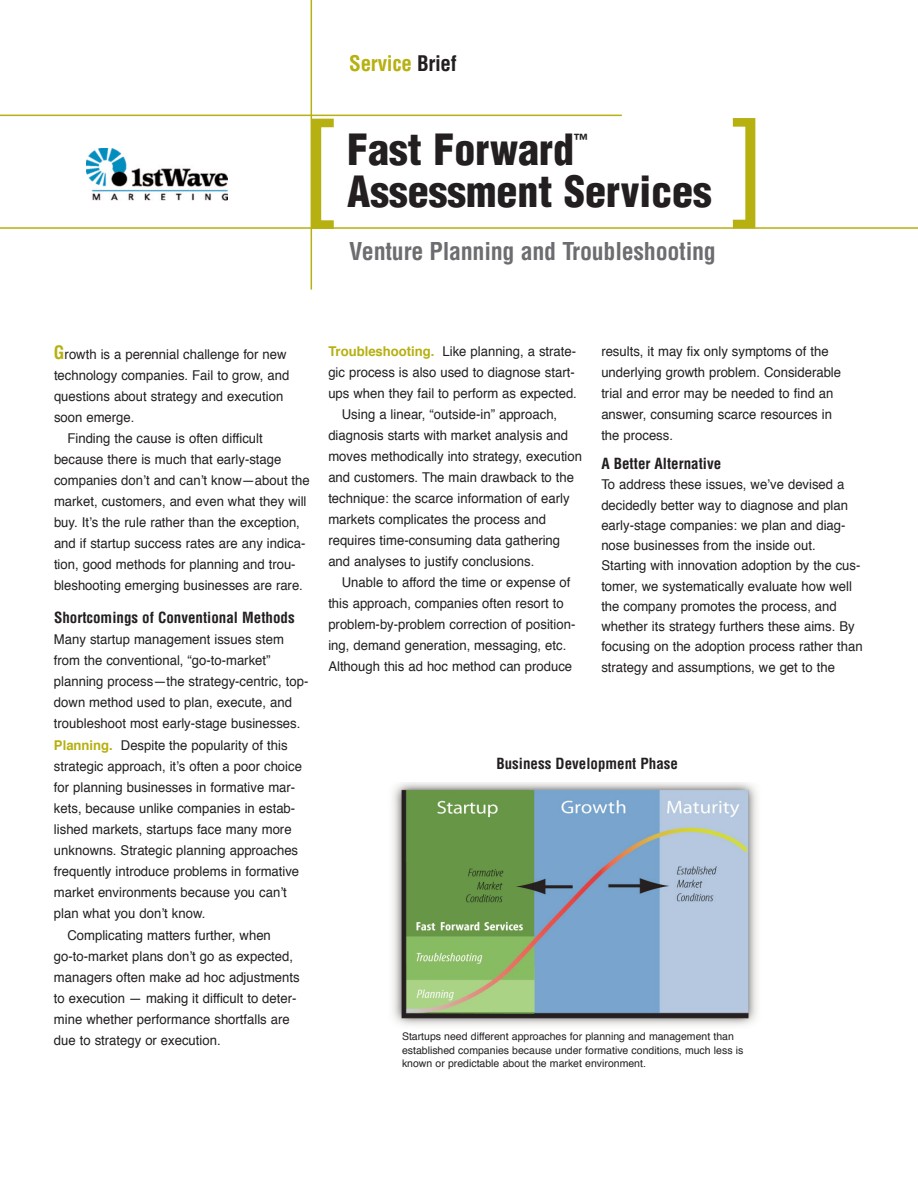
<style>
.page{position:relative;width:918px;height:1188px;background:#fff}
.page>*{position:absolute;margin:0;border:0;box-sizing:border-box;transform-origin:0 0}
.t1{font:120px "Helvetica";color:#b6b010}
.t2{font:900 condensed 42px "Helvetica";color:#231f20}
.t3{font:700 condensed 24px "Helvetica";letter-spacing:-.01em;color:#6c6d70}
.t4{font:700 condensed 21px "Helvetica";letter-spacing:-.015em;color:#b6b010}
.t5{font:700 condensed 15px "Helvetica";color:#231f20}
.t6{font:900 condensed 15px "Helvetica";color:#231f20}
.t7{font:13.5px/20.2px "Helvetica";color:#231f20}
.t8{font:10.5px/13.5px "Helvetica";color:#231f20}
.s1{color:#231f20}
.s2{font-weight:700;font-stretch:condensed;font-size:18px;color:#b6b010}
.s3{font-weight:700;color:#b6b010}
</style>
<div class="page">
<hr style="left:0;top:227px;width:918px;height:2px;background:#b6b010">
<hr style="left:311px;top:0;width:1px;height:290px;background:#b6b010">
<hr style="left:0;top:115px;width:622px;height:1px;background:#b6b010">
<img style="left:86px;top:148px;width:142px;height:52px">
<img style="left:392px;top:782px;width:366px;height:244px">
<h3 class="t4" style="left:349px;top:52px;width:109px">Service <span class="s1">Brief</span></h3>
<h1 class="t1" style="left:304px;top:113px;width:35px">[</h1>
<h1 class="t1" style="left:730px;top:112px;width:35px">]</h1>
<h2 class="t2" style="left:347px;top:126px;width:228px">Fast Forward</h2>
<p class="t6" style="left:574px;top:131px;width:14px">™</p>
<h2 class="t2" style="left:347px;top:168px;width:366px">Assessment Services</h2>
<h3 class="t3" style="left:349px;top:238px;width:368px">Venture Planning and Troubleshooting</h3>
<p class="t7" style="left:54px;top:345px;width:234px"><span class="s2">G</span>rowth is a perennial challenge for new</p>
<p class="t7" style="left:54px;top:366px;width:237px">technology companies. Fail to grow, and</p>
<p class="t7" style="left:54px;top:387px;width:231px">questions about strategy and execution</p>
<p class="t7" style="left:54px;top:408px;width:82px">soon emerge.</p>
<p class="t7" style="left:68px;top:429px;width:197px">Finding the cause is often difficult</p>
<p class="t7" style="left:54px;top:450px;width:229px">because there is much that early-stage</p>
<p class="t7" style="left:54px;top:471px;width:257px">companies don’t and can’t know—about the</p>
<p class="t7" style="left:54px;top:492px;width:254px">market, customers, and even what they will</p>
<p class="t7" style="left:54px;top:513px;width:247px">buy. It’s the rule rather than the exception,</p>
<p class="t7" style="left:54px;top:534px;width:253px">and if startup success rates are any indica-</p>
<p class="t7" style="left:54px;top:555px;width:243px">tion, good methods for planning and trou-</p>
<p class="t7" style="left:54px;top:576px;width:250px">bleshooting emerging businesses are rare.</p>
<p class="t5" style="left:54px;top:609px;width:242px">Shortcomings of Conventional Methods</p>
<p class="t7" style="left:54px;top:630px;width:256px;line-height:21px">Many startup management issues stem from the conventional, “go-to-market” planning process—the strategy-centric, top&shy;down method used to plan, execute, and troubleshoot most early-stage businesses.</p>
<p class="t7" style="left:54px;top:737px;width:235px"><span class="s3">Planning.</span> Despite the popularity of this</p>
<p class="t7" style="left:54px;top:758px;width:249px">strategic approach, it’s often a poor choice</p>
<p class="t7" style="left:54px;top:779px;width:243px">for planning businesses in formative mar-</p>
<p class="t7" style="left:54px;top:800px;width:243px">kets, because unlike companies in estab-</p>
<p class="t7" style="left:54px;top:821px;width:239px">lished markets, startups face many more</p>
<p class="t7" style="left:54px;top:842px;width:246px">unknowns. Strategic planning approaches</p>
<p class="t7" style="left:54px;top:863px;width:247px">frequently introduce problems in formative</p>
<p class="t7" style="left:54px;top:884px;width:234px">market environments because you can’t</p>
<p class="t7" style="left:54px;top:905px;width:153px">plan what you don’t know.</p>
<p class="t7" style="left:67px;top:926px;width:205px">Complicating matters further, when</p>
<p class="t7" style="left:54px;top:947px;width:241px">go-to-market plans don’t go as expected,</p>
<p class="t7" style="left:54px;top:968px;width:247px">managers often make ad hoc adjustments</p>
<p class="t7" style="left:54px;top:989px;width:244px">to execution — making it difficult to deter-</p>
<p class="t7" style="left:54px;top:1010px;width:237px">mine whether performance shortfalls are</p>
<p class="t7" style="left:54px;top:1031px;width:168px">due to strategy or execution.</p>
<p class="t7" style="left:328px;top:342px;width:249px"><span class="s3">Troubleshooting.</span> Like planning, a strate-</p>
<p class="t7" style="left:328px;top:363px;width:248px">gic process is also used to diagnose start-</p>
<p class="t7" style="left:328px;top:384px;width:250px">ups when they fail to perform as expected.</p>
<p class="t7" style="left:342px;top:405px;width:217px">Using a linear, “outside-in” approach,</p>
<p class="t7" style="left:328px;top:426px;width:241px">diagnosis starts with market analysis and</p>
<p class="t7" style="left:328px;top:447px;width:255px">moves methodically into strategy, execution</p>
<p class="t7" style="left:328px;top:468px;width:247px">and customers. The main drawback to the</p>
<p class="t7" style="left:328px;top:489px;width:243px">technique: the scarce information of early</p>
<p class="t7" style="left:328px;top:510px;width:219px">markets complicates the process and</p>
<p class="t7" style="left:328px;top:531px;width:233px">requires time-consuming data gathering</p>
<p class="t7" style="left:328px;top:552px;width:207px">and analyses to justify conclusions.</p>
<p class="t7" style="left:342px;top:573px;width:230px">Unable to afford the time or expense of</p>
<p class="t7" style="left:328px;top:594px;width:237px">this approach, companies often resort to</p>
<p class="t7" style="left:328px;top:615px;width:249px">problem-by-problem correction of position-</p>
<p class="t7" style="left:328px;top:636px;width:240px">ing, demand generation, messaging, etc.</p>
<p class="t7" style="left:328px;top:657px;width:245px">Although this ad hoc method can produce</p>
<p class="t7" style="left:601px;top:342px;width:241px;line-height:21px">results, it may fix only symptoms of the underlying growth problem. Considerable trial and error may be needed to find an answer, consuming scarce resources in the process.</p>
<p class="t5" style="left:601px;top:455px;width:121px">A Better Alternative</p>
<p class="t7" style="left:601px;top:476px;width:263px">To address these issues, we’ve devised a decidedly better way to diagnose and plan early-stage companies: we plan and diag&shy;nose businesses from the inside out.<br>Starting with innovation adoption by the cus&shy;tomer, we systematically evaluate how well the company promotes the process, and whether its strategy furthers these aims. By focusing on the adoption process rather than strategy and assumptions, we get to the</p>
<p class="t5" style="left:496px;top:755px;width:183px">Business Development Phase</p>
<p class="t8" style="left:402px;top:1030px;width:343px">Startups need different approaches for planning and management than established companies because under formative conditions, much less is known or predictable about the market environment.</p>
</div>
